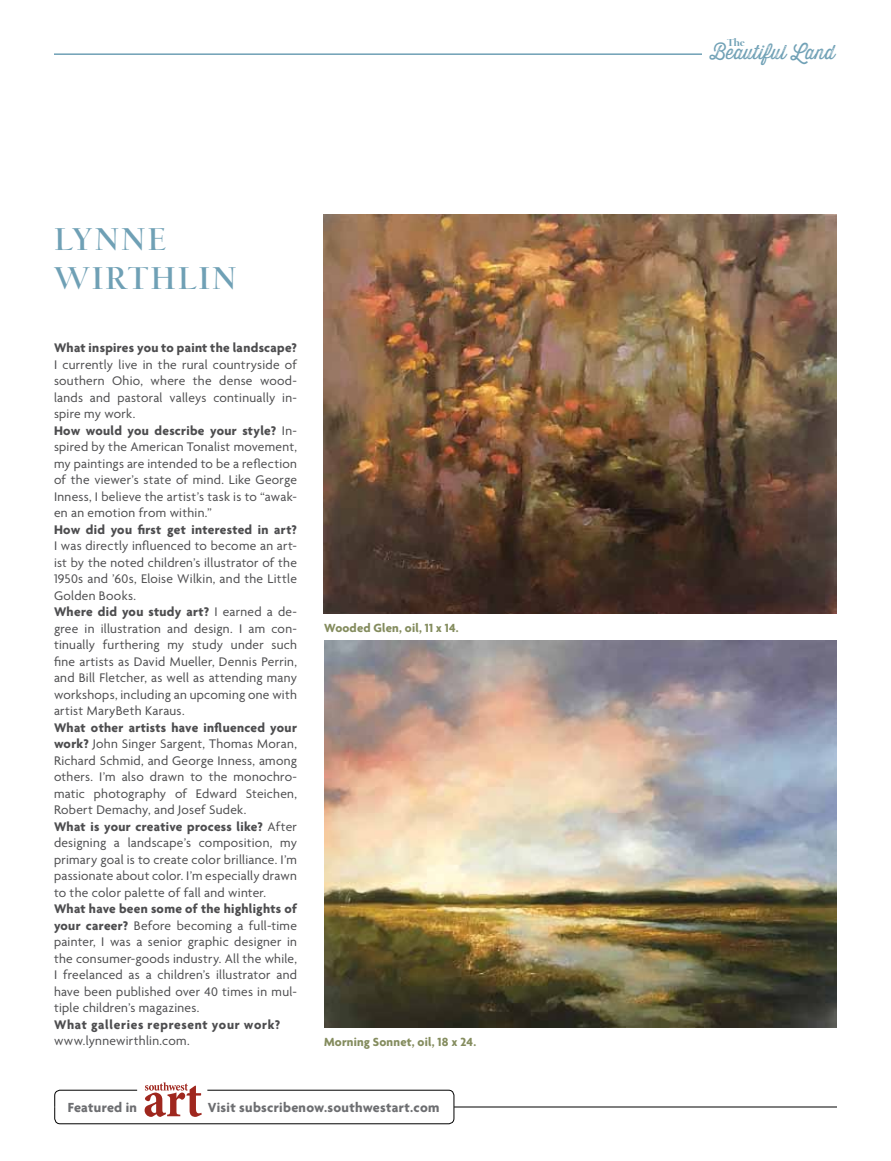
<style>
.page{position:relative;width:891px;height:1161px;background:#fff}
.page>*{position:absolute;margin:0;border:0;box-sizing:border-box;transform-origin:0 0}
.t1{font:700 33px/39px "Californian FB Display";letter-spacing:.05em;color:#6fa0b5}
.t2{font:19.5px "Thirsty Rough Lt Two";letter-spacing:.01em;color:#6fa0b5}
.t3{font:700 14.25px "Agenda";letter-spacing:.02em;color:#6d6e71}
.t4{font:13.5px/16.5px "Agenda";letter-spacing:.02em;color:#4d4d4f}
.t5{font:700 13.5px "Agenda";letter-spacing:.025em;color:#4d4d4f}
.t6{font:700 13.5px "Agenda";letter-spacing:.05em;color:#4d4d4f}
.t7{font:700 12.75px "Agenda";letter-spacing:.015em;color:#848c5e}
.t8{font:900 10.5px "Californian FB Display";color:#6fa0b5}
.s1{font-weight:700}
</style>
<div class="page">
<hr style="left:54px;top:53px;width:648px;height:2px;background:#6fa0b5">
<svg style="left:54px;top:1082px;width:400px;height:42px"></svg>
<hr style="left:454px;top:1107px;width:383px;height:1px;background:#000">
<img style="left:324px;top:641px;width:513px;height:387px">
<img style="left:324px;top:215px;width:513px;height:399px">
<h1 class="t1" style="left:54px;top:221px;width:184px">LYNNE<br>WIRTHLIN</h1>
<p class="t5" style="left:54px;top:340px;width:244px">What inspires you to paint the landscape?</p>
<p class="t4" style="left:54px;top:356px;width:245px">I currently live in the rural countryside of southern Ohio, where the dense wood&shy;lands and pastoral valleys continually in&shy;spire my work.<br><span class="s1">How would you describe your style?</span> In&shy;spired by the American Tonalist movement, my paintings are intended to be a reflection of the viewer’s state of mind. Like George Inness, I believe the artist’s task is to “awak&shy;en an emotion from within.”</p>
<p class="t5" style="left:54px;top:521px;width:245px">How did you first get interested in art?</p>
<p class="t4" style="left:54px;top:537px;width:245px">I was directly influenced to become an art&shy;ist by the noted children’s illustrator of the 1950s and ’60s, Eloise Wilkin, and the Little Golden Books.<br><span class="s1">Where did you study art?</span> I earned a de&shy;gree in illustration and design. I am con&shy;tinually furthering my study under such fine artists as David Mueller, Dennis Perrin, and Bill Fletcher, as well as attending many workshops, including an upcoming one with artist MaryBeth Karaus.</p>
<p class="t4" style="left:54px;top:719px;width:245px"><span class="s1">What other artists have influenced your work?</span> John Singer Sargent, Thomas Moran, Richard Schmid, and George Inness, among others. I’m also drawn to the monochro&shy;matic photography of Edward Steichen, Robert Demachy, and Josef Sudek.<br><span class="s1">What is your creative process like?</span> After designing a landscape’s composition, my primary goal is to create color brilliance. I’m passionate about color. I’m especially drawn to the color palette of fall and winter.</p>
<p class="t4" style="left:54px;top:900px;width:244px;text-align:justify"><span class="s1">What have been some of the highlights of your career?</span> Before becoming a full-time painter, I was a senior graphic designer in the consumer-goods industry. All the while, I freelanced as a children’s illustrator and have been published over 40 times in mul&shy;tiple children’s magazines.</p>
<p class="t6" style="left:54px;top:1016px;width:228px">What galleries represent your work?</p>
<p class="t4" style="left:54px;top:1032px;width:137px">www.lynnewirthlin.com.</p>
<p class="t7" style="left:324px;top:620px;width:136px">Wooded Glen, oil, 11 x 14.</p>
<p class="t7" style="left:324px;top:1034px;width:154px">Morning Sonnet, oil, 18 x 24.</p>
<p class="t3" style="left:68px;top:1098px;width:71px">Featured in</p>
<p class="t3" style="left:208px;top:1098px;width:233px">Visit subscribenow.southwestart.com</p>
<p class="t8" style="left:727px;top:37px;width:20px">The</p>
<h2 class="t2" style="left:710px;top:38px;width:127px">Beautiful Land</h2>
</div>
